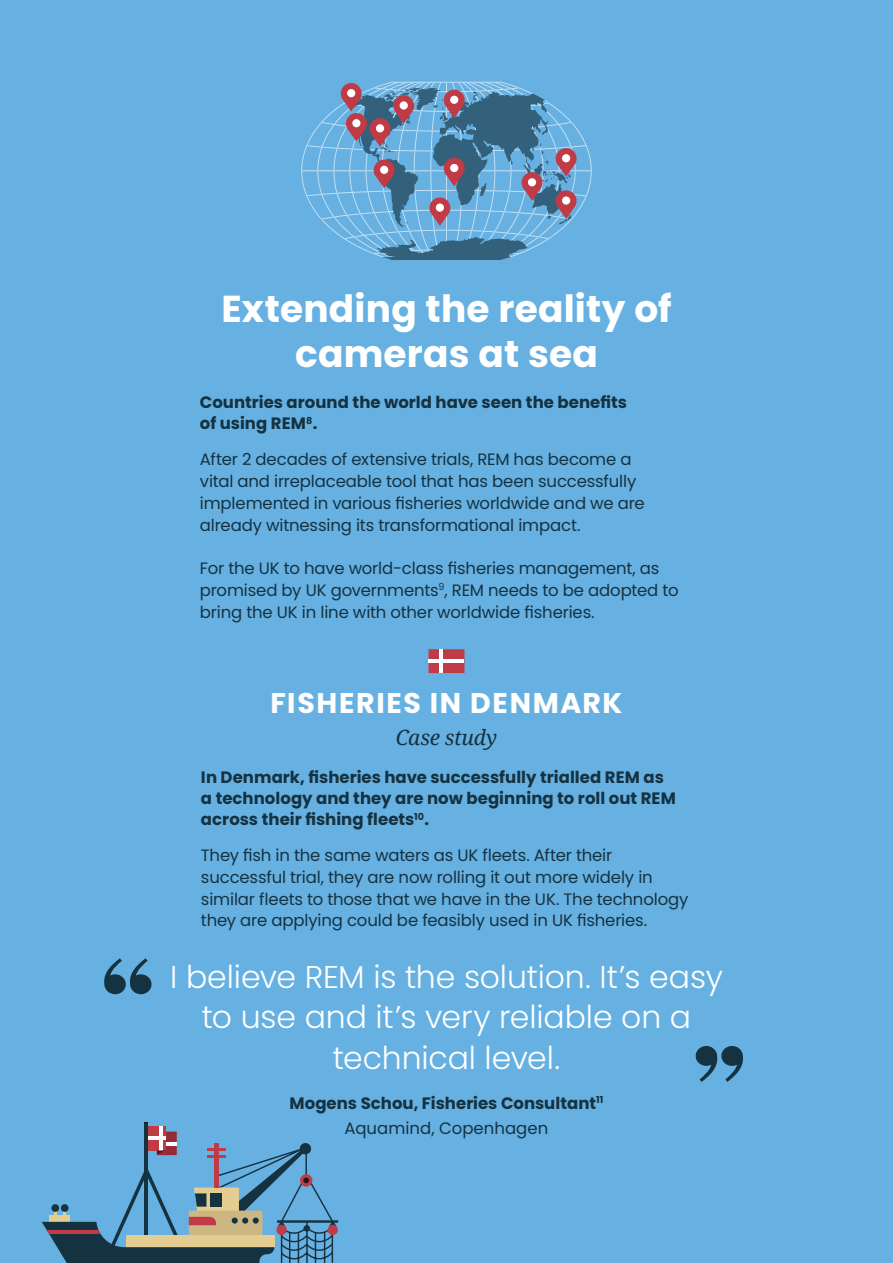
<style>
.page{position:relative;width:893px;height:1263px;background:#67b1e2}
.page>*{position:absolute;margin:0;border:0;box-sizing:border-box;transform-origin:0 0}
.t1{font:700 37.5px/45px "Poppins";letter-spacing:.005em;color:#fff;text-align:center}
.t2{font:300 31.5px/40.5px "Poppins";letter-spacing:-.005em;color:#fff;text-align:center}
.t3{font:700 28.5px "Poppins";letter-spacing:.055em;color:#fff}
.t4{font:italic 21px "Droid Serif";letter-spacing:-.015em;color:#153241}
.t5{font:16.5px/21.8px "Poppins";letter-spacing:-.01em;color:#153241}
.t6{font:700 16.5px/21px "Poppins";color:#153241}
</style>
<div class="page">
<svg style="left:428px;top:649px;width:36px;height:24px"></svg>
<hr style="left:439px;top:649px;width:4px;height:24px;background:#fff">
<hr style="left:428px;top:659px;width:36px;height:4px;background:#fff">
<svg style="left:104px;top:958px;width:48px;height:36px"></svg>
<svg style="left:696px;top:1046px;width:47px;height:36px"></svg>
<div style="left:148px;top:1126px;width:18px;height:24px;background:#c13b46"></div>
<hr style="left:159px;top:1126px;width:3px;height:24px;background:#fff">
<hr style="left:145px;top:1123px;width:3px;height:131px;background:#153241">
<hr style="left:277px;top:1220px;width:61px;height:3px;background:#153241">
<svg style="left:42px;top:1131px;width:295px;height:132px"></svg>
<div style="left:276px;top:1225px;width:11px;height:10px;background:#c13b46;border-radius:50%"></div>
<div style="left:304px;top:1225px;width:6px;height:7px;background:#153241;border-radius:50%"></div>
<svg style="left:302px;top:82px;width:289px;height:178px"></svg>
<div style="left:400px;top:101px;width:8px;height:9px;background:#fff;border-radius:50%"></div>
<p class="t1" style="left:221px;top:286px;width:452px">Extending the reality of cameras at sea</p>
<p class="t6" style="left:200px;top:391px;width:429px">Countries around the world have seen the benefits</p>
<p class="t6" style="left:200px;top:413px;width:119px">of using REM<sup>8</sup>.</p>
<p class="t5" style="left:200px;top:449px;width:446px">After 2 decades of extensive trials, REM has become a vital and irreplaceable tool that has been successfully implemented in various fisheries worldwide and we are already witnessing its transformational impact.</p>
<p class="t5" style="left:200px;top:557px;width:480px">For the UK to have world-class fisheries management, as promised by UK governments<sup>9</sup>, REM needs to be adopted to bring the UK in line with other worldwide fisheries.</p>
<p class="t3" style="left:271px;top:686px;width:353px">FISHERIES IN DENMARK</p>
<p class="t4" style="left:396px;top:723px;width:103px">Case study</p>
<p class="t6" style="left:201px;top:767px;width:476px">In Denmark, fisheries have successfully trialled REM as a technology and they are now beginning to roll out REM across their fishing fleets<sup>10</sup>.</p>
<p class="t5" style="left:201px;top:844px;width:489px">They fish in the same waters as UK fleets. After their successful trial, they are now rolling it out more widely in similar fleets to those that we have in the UK. The technology they are applying could be feasibly used in UK fisheries.</p>
<p class="t2" style="left:170px;top:956px;width:554px">I believe REM is the solution. It’s easy to use and it’s very reliable on a technical level.</p>
<p class="t6" style="left:289px;top:1093px;width:316px">Mogens Schou, Fisheries Consultant<sup>11</sup></p>
<p class="t5" style="left:345px;top:1118px;width:205px">Aquamind, Copenhagen</p>
</div>
